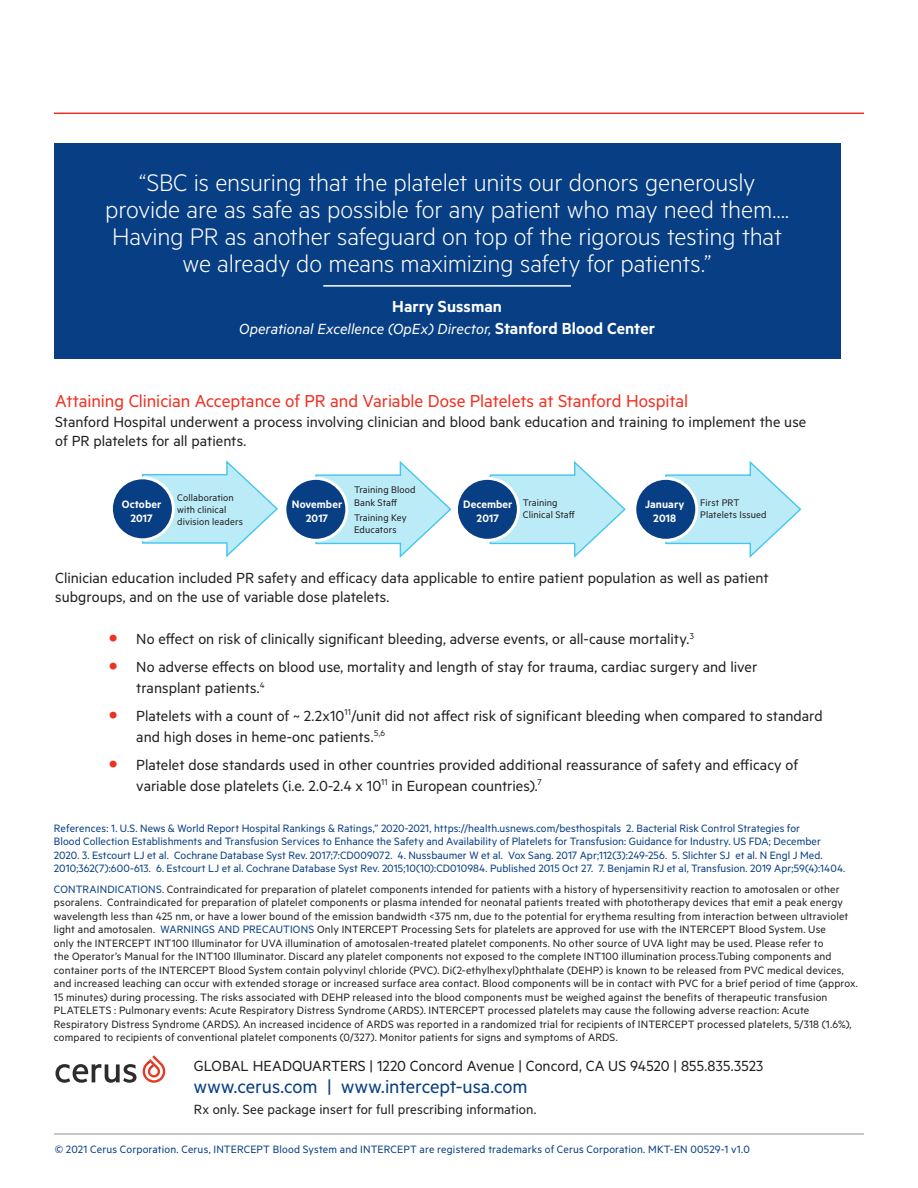
<style>
.page{position:relative;width:918px;height:1188px;background:#fff}
.page>*{position:absolute;margin:0;border:0;box-sizing:border-box;transform-origin:0 0}
.t1{font:300 27px/27px "Metric";letter-spacing:-.005em;color:#fff;text-align:center}
.t2{font:21px "Metric";color:#083e83}
.OS-Main_Story{font:19.5px "Metric";letter-spacing:-.005em;color:#ef3122}
.t3{font:600 18px "Metric";letter-spacing:.005em;color:#fff}
.OS-Main_Story-2{font:16.5px/21px "Metric";color:#231f20}
.t4{font:italic 16.5px "Metric";color:#fff}
.t5{font:15px "Metric";letter-spacing:.005em;color:#231f20}
.t6{font:600 12.15px/13.5px "Metric";letter-spacing:.01em;color:#fff;text-align:center}
.t7{font:12px/13.5px "Metric";letter-spacing:.015em;color:#231f20}
.t8{font:12px/13.5px "Metric";letter-spacing:.005em;color:#083e83}
.t9{font:10.8px/12.1px "Metric";letter-spacing:.01em;color:#231f20}
.s1{font-weight:600;font-style:normal;font-size:18px}
.s2{font-weight:600;font-size:22.5px;color:#ef3122}
.s3{color:#083e83}
.s4{color:#3e3e3f}
</style>
<div class="page">
<div style="left:54px;top:143px;width:786px;height:216px;background:#083e83"></div>
<svg style="left:55px;top:1055px;width:111px;height:28px"></svg>
<hr style="left:323px;top:285px;width:248px;height:2px;background:#fff">
<svg style="left:141px;top:460px;width:137px;height:98px"></svg>
<svg style="left:665px;top:461px;width:137px;height:97px"></svg>
<div style="left:635px;top:478px;width:62px;height:62px;background:#083e83;border-radius:50%"></div>
<div style="left:633px;top:477px;width:65px;height:65px;border:3px solid #fff;border-radius:50%"></div>
<svg style="left:489px;top:461px;width:137px;height:97px"></svg>
<div style="left:456px;top:478px;width:62px;height:62px;background:#083e83;border-radius:50%"></div>
<div style="left:455px;top:477px;width:65px;height:65px;border:3px solid #fff;border-radius:50%"></div>
<svg style="left:315px;top:461px;width:137px;height:97px"></svg>
<div style="left:285px;top:478px;width:62px;height:62px;background:#083e83;border-radius:50%"></div>
<div style="left:283px;top:477px;width:65px;height:65px;border:3px solid #fff;border-radius:50%"></div>
<div style="left:111px;top:478px;width:62px;height:62px;background:#083e83;border-radius:50%"></div>
<div style="left:110px;top:476px;width:65px;height:65px;border:3px solid #fff;border-radius:50%"></div>
<hr style="left:54px;top:1133px;width:810px;height:2px;background:#b4b5b8">
<hr style="left:54px;top:113px;width:810px;height:1px;background:#ef3122">
<p class="t1" style="left:105px;top:168px;width:685px">“SBC is ensuring that the platelet units our donors generously provide are as safe as possible for any patient who may need them….<br>Having PR as another safeguard on top of the rigorous testing that we already do means maximizing safety for patients.”</p>
<p class="t3" style="left:392px;top:295px;width:111px">Harry Sussman</p>
<p class="t4" style="left:239px;top:319px;width:417px">Operational Excellence (OpEx) Director, <span class="s1">Stanford Blood Center</span></p>
<p class="OS-Main_Story" style="left:55px;top:390px;width:634px">Attaining Clinician Acceptance of PR and Variable Dose Platelets at Stanford Hospital</p>
<p class="OS-Main_Story-2" style="left:55px;top:411px;width:753px;line-height:19.5px">Stanford Hospital underwent a process involving clinician and blood bank education and training to implement the use of PR platelets for all patients.</p>
<p class="t6" style="left:122px;top:497px;width:41px">October<br>2017</p>
<p class="t9" style="left:177px;top:491px;width:67px">Collaboration with clinical division leaders</p>
<p class="t6" style="left:292px;top:497px;width:52px">November<br>2017</p>
<p class="t9" style="left:354px;top:484px;width:63px">Training Blood<br>Bank Staff</p>
<p class="t9" style="left:354px;top:511px;width:54px">Training Key<br>Educators</p>
<p class="t9" style="left:523px;top:496px;width:53px">Training<br>Clinical Staff</p>
<p class="t9" style="left:700px;top:496px;width:68px">First PRT<br>Platelets Issued</p>
<p class="t6" style="left:463px;top:497px;width:51px">December<br>2017</p>
<p class="t6" style="left:645px;top:497px;width:41px">January<br>2018</p>
<p class="OS-Main_Story-2" style="left:55px;top:567px;width:715px;line-height:19.5px">Clinician education included PR safety and efficacy data applicable to entire patient population as well as patient subgroups, and on the use of variable dose platelets.</p>
<p class="OS-Main_Story-2" style="left:109px;top:628px;width:586px"><span class="s2">•</span> No effect on risk of clinically significant bleeding, adverse events, or all-cause mortality.<sup>3</sup></p>
<p class="OS-Main_Story-2" style="left:136px;top:656px;width:622px;text-indent:-27px"><span class="s2">•</span> No adverse effects on blood use, mortality and length of stay for trauma, cardiac surgery and liver transplant patients.<sup>4</sup></p>
<p class="OS-Main_Story-2" style="left:136px;top:705px;width:688px;text-indent:-27px"><span class="s2">•</span> Platelets with a count of ~ 2.2x10<sup>11</sup>/unit did not affect risk of significant bleeding when compared to standard and high doses in heme-onc patients.<sup>5,6</sup></p>
<p class="OS-Main_Story-2" style="left:136px;top:753px;width:663px;text-indent:-27px"><span class="s2">•</span> Platelet dose standards used in other countries provided additional reassurance of safety and efficacy of variable dose platelets (i.e. 2.0-2.4 x 10<sup>11</sup> in European countries).<sup>7</sup></p>
<p class="t8" style="left:54px;top:821px;width:793px">References: 1. U.S. News &amp; World Report Hospital Rankings &amp; Ratings,” 2020-2021, https://health.usnews.com/besthospitals 2. Bacterial Risk Control Strategies for<br>Blood Collection Establishments and Transfusion Services to Enhance the Safety and Availability of Platelets for Transfusion: Guidance for Industry. US FDA; December 2020. 3. Estcourt LJ et al. Cochrane Database Syst Rev. 2017;7:CD009072. 4. Nussbaumer W et al. Vox Sang. 2017 Apr;112(3):249-256. 5. Slichter SJ et al. N Engl J Med.<br>2010;362(7):600-613. 6. Estcourt LJ et al. Cochrane Database Syst Rev. 2015;10(10):CD010984. Published 2015 Oct 27. 7. Benjamin RJ et al, Transfusion. 2019 Apr;59(4):1404.</p>
<p class="t7" style="left:54px;top:882px;width:806px"><span class="s3">CONTRAINDICATIONS</span><span class="s4">.</span> Contraindicated for preparation of platelet components intended for patients with a history of hypersensitivity reaction to amotosalen or other psoralens. Contraindicated for preparation of platelet components or plasma intended for neonatal patients treated with phototherapy devices that emit a peak energy wavelength less than 425 nm, or have a lower bound of the emission bandwidth &lt;375 nm, due to the potential for erythema resulting from interaction between ultraviolet light and amotosalen. <span class="s3">WARNINGS AND PRECAUTIONS</span> Only INTERCEPT Processing Sets for platelets are approved for use with the INTERCEPT Blood System. Use<br>only the INTERCEPT INT100 Illuminator for UVA illumination of amotosalen-treated platelet components. No other source of UVA light may be used. Please refer to<br>the Operator’s Manual for the INT100 Illuminator. Discard any platelet components not exposed to the complete INT100 illumination process.Tubing components and container ports of the INTERCEPT Blood System contain polyvinyl chloride (PVC). Di(2-ethylhexyl)phthalate (DEHP) is known to be released from PVC medical devices, and increased leaching can occur with extended storage or increased surface area contact. Blood components will be in contact with PVC for a brief period of time (approx.<br>15 minutes) during processing. The risks associated with DEHP released into the blood components must be weighed against the benefits of therapeutic transfusion PLATELETS : Pulmonary events: Acute Respiratory Distress Syndrome (ARDS). INTERCEPT processed platelets may cause the following adverse reaction: Acute Respiratory Distress Syndrome (ARDS). An increased incidence of ARDS was reported in a randomized trial for recipients of INTERCEPT processed platelets, 5/318 (1.6%), compared to recipients of conventional platelet components (0/327). Monitor patients for signs and symptoms of ARDS.</p>
<p class="OS-Main_Story-2" style="left:194px;top:1055px;width:571px">GLOBAL HEADQUARTERS | 1220 Concord Avenue | Concord, CA US 94520 | 855.835.3523</p>
<p class="t2" style="left:194px;top:1074px;width:335px">www.cerus.com | www.intercept-usa.com</p>
<p class="t5" style="left:194px;top:1100px;width:344px">Rx only. See package insert for full prescribing information.</p>
<p class="t8" style="left:55px;top:1142px;width:697px">© 2021 Cerus Corporation. Cerus, INTERCEPT Blood System and INTERCEPT are registered trademarks of Cerus Corporation. MKT-EN 00529-1 v1.0</p>
</div>
